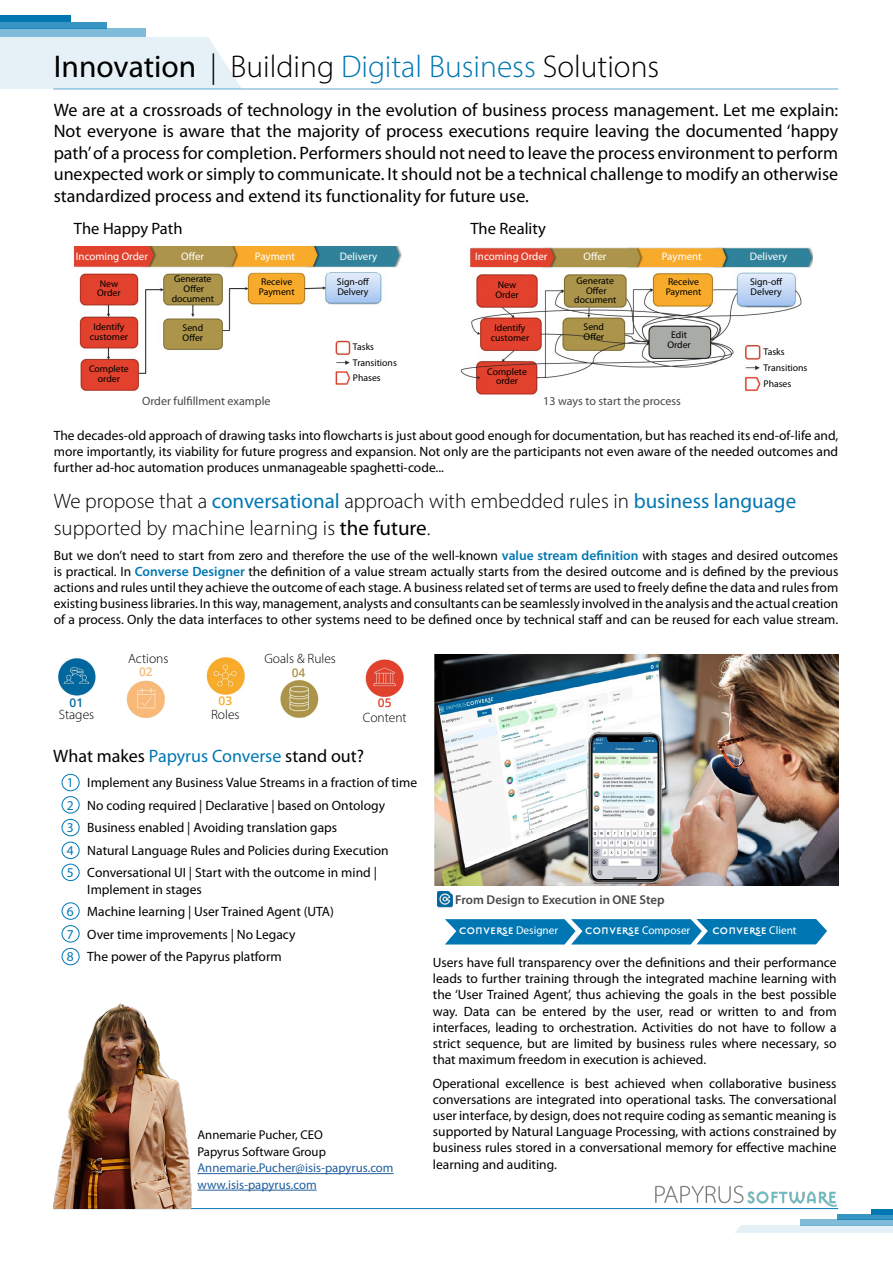
<style>
.page{position:relative;width:893px;height:1263px;background:#fff}
.page>*{position:absolute;margin:0;border:0;box-sizing:border-box;transform-origin:0 0}
.t1{font:300 31.5px "Myriad Pro";color:#000}
.t2{font:300 21px/27px "Myriad Pro";color:#000}
.t3{font:18px/21.6px "Myriad Pro";color:#000;text-align:justify}
.t4{font:16.5px "Myriad Pro";color:#000}
.t5{font:13.5px/16.2px "Myriad Pro";color:#000;text-align:justify}
.t6{font:300 13.5px "Myriad Pro";color:#000}
.t7{font:12.75px/16.5px "Myriad Pro";color:#215e9e}
.t8{font:12.75px/16.5px "Myriad Pro";color:#000}
.t9{font:600 12.75px "Myriad Pro";color:#48484a}
.t10{font:12px "Myriad Pro";color:#48484a}
.t11{font:600 12px "Open Sans";color:#f8ab2a}
.t12{font:600 12px "Open Sans";color:#006aa1}
.t13{font:600 12px "Open Sans";color:#f9b979}
.t14{font:600 12px "Open Sans";color:#e2412d}
.t15{font:600 12px "Open Sans";color:#ac944a}
.t16{font:10.95px "Myriad Pro";color:#fff}
.t17{font:700 10.5px "Mason Sans OT";color:#fff}
.t18{font:9.75px/9.8px "Myriad Pro";color:#000}
.s1{font-weight:400}
.s2{color:#0077b3}
.s3{font-weight:400;color:#0077b3}
.s4{font-weight:600;color:#0077b3}
.s5{font-family:"Myriad Pro";font-weight:400;font-size:11.25px}
</style>
<div class="page">
<div style="left:0;top:29px;width:146px;height:8px;background:#80bbd9"></div>
<div style="left:0;top:37px;width:242px;height:52px;background:#e6f1f7"></div>
<div style="left:0;top:22px;width:107px;height:7px;background:#3995c3"></div>
<svg style="left:193px;top:37px;width:92px;height:52px"></svg>
<div style="left:0;top:15px;width:70px;height:7px;background:#0077b3"></div>
<img style="left:460px;top:247px;width:352px;height:148px">
<div style="left:800px;top:1219px;width:93px;height:7px;background:#80bbd9"></div>
<div style="left:708px;top:1226px;width:185px;height:7px;background:#e6f1f7"></div>
<div style="left:837px;top:1214px;width:56px;height:5px;background:#3995c3"></div>
<svg style="left:668px;top:1209px;width:87px;height:24px"></svg>
<div style="left:872px;top:1209px;width:21px;height:5px;background:#0077b3"></div>
<hr style="left:197px;top:1173px;width:197px;height:1px;background:#215e9e">
<hr style="left:197px;top:1190px;width:120px;height:1px;background:#215e9e">
<hr style="left:53px;top:89px;width:785px;height:1px;background:#0077b3">
<img style="left:73px;top:247px;width:329px;height:144px">
<hr style="left:53px;top:1208px;width:785px;height:1px;background:#0077b3">
<img style="left:655px;top:1185px;width:183px;height:22px">
<img style="left:53px;top:1004px;width:147px;height:204px">
<img style="left:434px;top:654px;width:404px;height:231px">
<img style="left:206px;top:657px;width:39px;height:38px">
<img style="left:126px;top:680px;width:39px;height:38px">
<img style="left:365px;top:659px;width:39px;height:38px">
<img style="left:280px;top:679px;width:39px;height:39px">
<img style="left:58px;top:658px;width:38px;height:38px">
<img style="left:437px;top:892px;width:16px;height:15px">
<svg style="left:445px;top:919px;width:382px;height:26px;background:#1582b9"></svg>
<div style="left:62px;top:948px;width:18px;height:17px;border:1px solid #0077b3;border-radius:50%"></div>
<div style="left:62px;top:925px;width:18px;height:17px;border:1px solid #0077b3;border-radius:50%"></div>
<div style="left:62px;top:902px;width:18px;height:18px;border:1px solid #0077b3;border-radius:50%"></div>
<div style="left:62px;top:864px;width:18px;height:17px;border:1px solid #0077b3;border-radius:50%"></div>
<div style="left:62px;top:842px;width:18px;height:17px;border:1px solid #0077b3;border-radius:50%"></div>
<div style="left:62px;top:819px;width:18px;height:17px;border:1px solid #0077b3;border-radius:50%"></div>
<div style="left:62px;top:796px;width:18px;height:17px;border:1px solid #0077b3;border-radius:50%"></div>
<div style="left:62px;top:774px;width:18px;height:17px;border:1px solid #0077b3;border-radius:50%"></div>
<h1 class="t1" style="left:54px;top:47px;width:607px"><span class="s1">Innovation</span> | Building <span class="s2">Digital Business</span> Solutions</h1>
<p class="t3" style="left:54px;top:99px;width:786px">We are at a crossroads of technology in the evolution of business process management. Let me explain:<br>Not everyone is aware that the majority of process executions require leaving the documented ‘happy path’ of a process for completion. Performers should not need to leave the process environment to perform unexpected work or simply to communicate. It should not be a technical challenge to modify an otherwise standardized process and extend its functionality for future use.</p>
<p class="t4" style="left:74px;top:220px;width:110px">The Happy Path</p>
<p class="t4" style="left:470px;top:220px;width:77px">The Reality</p>
<p class="t16" style="left:76px;top:250px;width:74px">Incoming Order</p>
<p class="t16" style="left:181px;top:250px;width:25px">Offer</p>
<p class="t16" style="left:255px;top:250px;width:42px">Payment</p>
<p class="t16" style="left:340px;top:250px;width:39px">Delivery</p>
<p class="t18" style="left:97px;top:279px;width:25px">New<br>Order</p>
<p class="t18" style="left:259px;top:277px;width:37px">Receive<br>Payment</p>
<p class="t18" style="left:666px;top:277px;width:37px">Receive<br>Payment</p>
<p class="t16" style="left:475px;top:250px;width:74px">Incoming Order</p>
<p class="t16" style="left:583px;top:250px;width:25px">Offer</p>
<p class="t16" style="left:662px;top:250px;width:42px">Payment</p>
<p class="t16" style="left:750px;top:250px;width:39px">Delivery</p>
<p class="t18" style="left:172px;top:274px;width:44px;text-align:center">Generate<br>Offer document</p>
<p class="t18" style="left:574px;top:276px;width:44px;text-align:center">Generate<br>Offer document</p>
<p class="t18" style="left:337px;top:277px;width:34px">Sign-off<br>Delvery</p>
<p class="t18" style="left:750px;top:277px;width:34px">Sign-off<br>Delvery</p>
<p class="t18" style="left:495px;top:280px;width:25px">New<br>Order</p>
<p class="t18" style="left:90px;top:322px;width:40px;text-align:center">Identify customer</p>
<p class="t18" style="left:491px;top:323px;width:40px;text-align:center">Identify customer</p>
<p class="t18" style="left:89px;top:364px;width:41px;text-align:center">Complete order</p>
<p class="t18" style="left:487px;top:367px;width:41px;text-align:center">Complete order</p>
<p class="t18" style="left:182px;top:323px;width:22px">Send<br>Offer</p>
<p class="t18" style="left:583px;top:322px;width:22px">Send<br>Offer</p>
<p class="t18" style="left:667px;top:330px;width:25px;text-align:center">Edit<br>Order</p>
<p class="t18" style="left:353px;top:340px;width:45px;line-height:15.3px">Tasks<br>Transitions<br>Phases</p>
<p class="t10" style="left:142px;top:395px;width:130px">Order fulfillment example</p>
<p class="t10" style="left:543px;top:395px;width:139px">13 ways to start the process</p>
<p class="t18" style="left:763px;top:344px;width:45px;line-height:15.3px">Tasks<br>Transitions</p>
<p class="t18" style="left:763px;top:379px;width:29px">Phases</p>
<p class="t5" style="left:54px;top:427px;width:786px">The decades-old approach of drawing tasks into flowcharts is just about good enough for documentation, but has reached its end-of-life and, more importantly, its viability for future progress and expansion. Not only are the participants not even aware of the needed outcomes and further ad-hoc automation produces unmanageable spaghetti-code...</p>
<h2 class="t2" style="left:54px;top:487px;width:744px">We propose that a <span class="s3">conversational</span> approach with embedded rules in <span class="s3">business language </span>supported by machine learning is <span class="s1">the future</span>.</h2>
<p class="t5" style="left:54px;top:547px;width:786px">But we don’t need to start from zero and therefore the use of the well-known <span class="s4">value stream definition</span> with stages and desired outcomes is practical. In <span class="s4">Converse Designer</span> the definition of a value stream actually starts from the desired outcome and is defined by the previous actions and rules until they achieve the outcome of each stage. A business related set of terms are used to freely define the data and rules from existing business libraries. In this way, management, analysts and consultants can be seamlessly involved in the analysis and the actual creation of a process. Only the data interfaces to other systems need to be defined once by technical staff and can be reused for each value stream.</p>
<p class="t12" style="left:70px;top:694px;width:15px">01</p>
<p class="t6" style="left:59px;top:706px;width:37px">Stages</p>
<p class="t6" style="left:128px;top:650px;width:42px">Actions</p>
<p class="t13" style="left:139px;top:664px;width:15px">02</p>
<p class="t11" style="left:218px;top:693px;width:15px">03</p>
<p class="t6" style="left:211px;top:706px;width:30px">Roles</p>
<p class="t6" style="left:264px;top:651px;width:73px">Goals &amp; Rules</p>
<p class="t15" style="left:292px;top:664px;width:15px">04</p>
<p class="t14" style="left:378px;top:694px;width:15px">05</p>
<p class="t6" style="left:363px;top:709px;width:46px">Content</p>
<h3 class="t3" style="left:53px;top:746px;width:312px">What makes <span class="s2">Papyrus Converse</span> stand out?</h3>
<p class="t5" style="left:67px;top:771px;width:352px;line-height:22.5px;text-align:left"><span class="s2">1</span> Implement any Business Value Streams in a fraction of time <span class="s2">2</span> No coding required | Declarative | based on Ontology<br><span class="s2">3</span> Business enabled | Avoiding translation gaps<br><span class="s2">4</span> Natural Language Rules and Policies during Execution<br><span class="s2">5</span> Conversational UI | Start with the outcome in mind |</p>
<p class="t5" style="left:67px;top:878px;width:269px;line-height:22.5px;text-align:left;text-indent:20px">Implement in stages<br><span class="s2">6</span> Machine learning | User Trained Agent (UTA)<br><span class="s2">7</span> Over time improvements | No Legacy<br><span class="s2">8</span> The power of the Papyrus platform</p>
<p class="t8" style="left:197px;top:1127px;width:130px">Annemarie Pucher, CEO<br>Papyrus Software Group</p>
<p class="t7" style="left:197px;top:1160px;width:198px">Annemarie.Pucher@isis-papyrus.com www.isis-papyrus.com</p>
<p class="t9" style="left:455px;top:892px;width:211px">From Design to Execution in ONE Step</p>
<p class="t17" style="left:459px;top:925px;width:101px">CONVERSE <span class="s5">Designer</span></p>
<p class="t17" style="left:585px;top:925px;width:107px">CONVERSE <span class="s5">Composer</span></p>
<p class="t17" style="left:712px;top:925px;width:86px">CONVERSE <span class="s5">Client</span></p>
<p class="t5" style="left:433px;top:954px;width:405px">Users have full transparency over the definitions and their performance leads to further training through the integrated machine learning with the ‘User Trained Agent’, thus achieving the goals in the best possible way. Data can be entered by the user, read or written to and from interfaces, leading to orchestration. Activities do not have to follow a strict sequence, but are limited by business rules where necessary, so that maximum freedom in execution is achieved.</p>
<p class="t5" style="left:433px;top:1075px;width:405px">Operational excellence is best achieved when collaborative business conversations are integrated into operational tasks. The conversational user interface, by design, does not require coding as semantic meaning is supported by Natural Language Processing, with actions constrained by business rules stored in a conversational memory for effective machine learning and auditing.</p>
</div>
